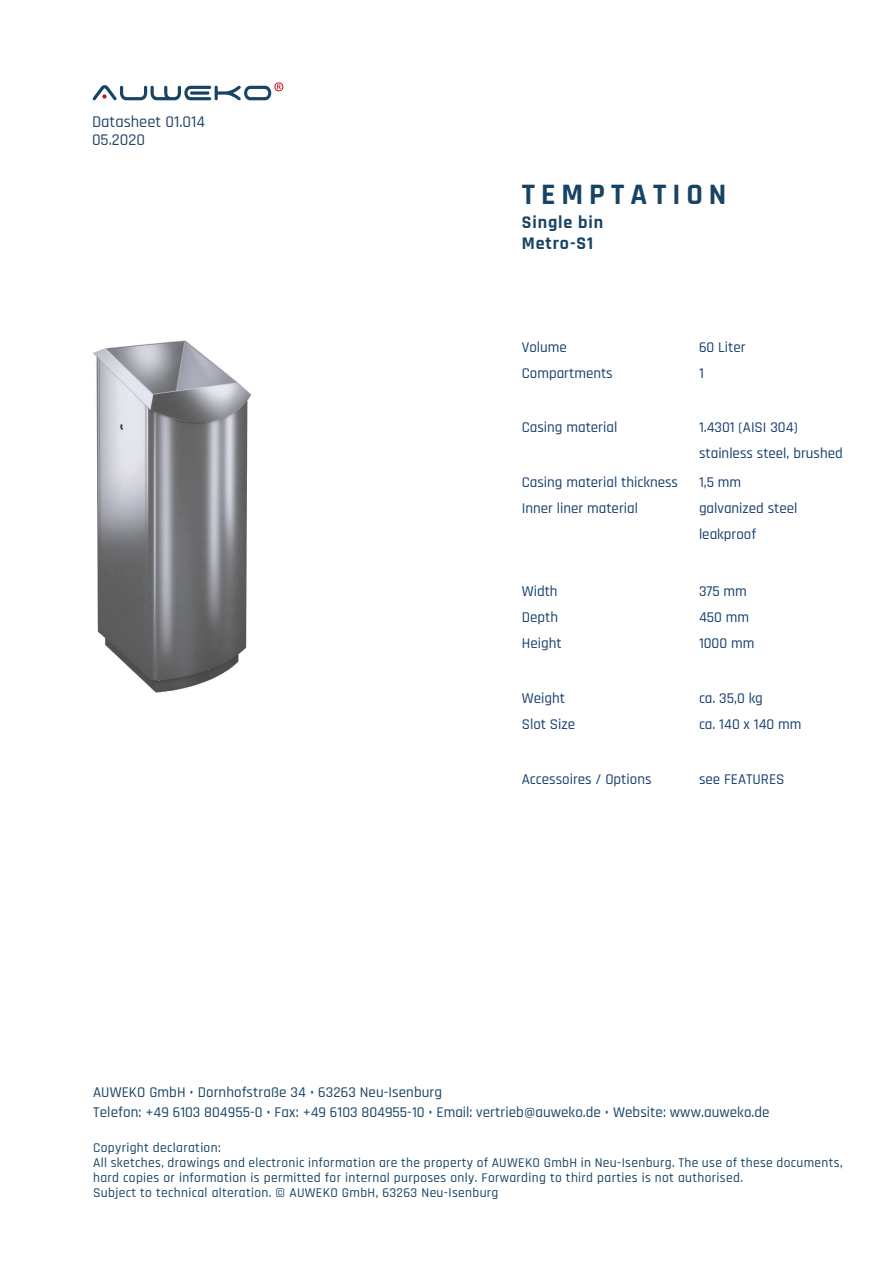
<style>
.page{position:relative;width:893px;height:1263px;background:#fff}
.page>*{position:absolute;margin:0;border:0;box-sizing:border-box;transform-origin:0 0}
.t1{font:700 30px "Rajdhani";letter-spacing:.2em;color:#184464}
.t2{font:700 18px "Rajdhani";letter-spacing:.05em;color:#184464}
.t3{font:500 16.5px "Rajdhani";color:#244667}
.t4{font:500 15px "Rajdhani";color:#163f70}
.t5{font:500 15px "Rajdhani";letter-spacing:.005em;color:#184464}
.t6{font:500 13.5px/15px "Rajdhani";letter-spacing:.025em;color:#184464}
</style>
<div class="page">
<img style="left:93px;top:340px;width:158px;height:353px">
<svg style="left:93px;top:82px;width:190px;height:18px"></svg>
<p class="t3" style="left:92px;top:113px;width:115px">Datasheet 01.014</p>
<p class="t3" style="left:92px;top:131px;width:54px">05.2020</p>
<p class="t1" style="left:522px;top:176px;width:206px">TEMPTATION</p>
<p class="t2" style="left:522px;top:211px;width:83px">Single bin</p>
<p class="t2" style="left:522px;top:233px;width:73px">Metro-S1</p>
<p class="t4" style="left:522px;top:338px;width:47px">Volume</p>
<p class="t4" style="left:699px;top:338px;width:48px">60 Liter</p>
<p class="t4" style="left:522px;top:364px;width:93px">Compartments</p>
<p class="t4" style="left:699px;top:364px;width:6px">1</p>
<p class="t4" style="left:522px;top:419px;width:97px">Casing material</p>
<p class="t4" style="left:699px;top:419px;width:100px">1.4301 (AISI 304)</p>
<p class="t4" style="left:699px;top:445px;width:145px">stainless steel, brushed</p>
<p class="t4" style="left:522px;top:473px;width:158px">Casing material thickness</p>
<p class="t4" style="left:699px;top:473px;width:44px">1,5 mm</p>
<p class="t4" style="left:522px;top:499px;width:118px">Inner liner material</p>
<p class="t4" style="left:699px;top:499px;width:100px">galvanized steel</p>
<p class="t4" style="left:699px;top:525px;width:59px">leakproof</p>
<p class="t4" style="left:522px;top:583px;width:37px">Width</p>
<p class="t4" style="left:699px;top:583px;width:49px">375 mm</p>
<p class="t4" style="left:522px;top:609px;width:38px">Depth</p>
<p class="t4" style="left:699px;top:609px;width:52px">450 mm</p>
<p class="t4" style="left:522px;top:635px;width:41px">Height</p>
<p class="t4" style="left:699px;top:635px;width:57px">1000 mm</p>
<p class="t4" style="left:522px;top:689px;width:45px">Weight</p>
<p class="t4" style="left:699px;top:689px;width:65px">ca. 35,0 kg</p>
<p class="t4" style="left:522px;top:715px;width:55px">Slot Size</p>
<p class="t4" style="left:699px;top:715px;width:104px">ca. 140 x 140 mm</p>
<p class="t4" style="left:522px;top:770px;width:131px">Accessoires / Options</p>
<p class="t4" style="left:699px;top:770px;width:87px">see FEATURES</p>
<p class="t5" style="left:93px;top:1084px;width:350px">AUWEKO GmbH • Dornhofstraße 34 • 63263 Neu-Isenburg</p>
<p class="t5" style="left:93px;top:1103px;width:678px">Telefon: +49 6103 804955-0 • Fax: +49 6103 804955-10 • Email: vertrieb@auweko.de • Website: www.auweko.de</p>
<p class="t6" style="left:93px;top:1141px;width:129px">Copyright declaration:</p>
<p class="t6" style="left:93px;top:1156px;width:751px">All sketches, drawings and electronic information are the property of AUWEKO GmbH in Neu-Isenburg. The use of these documents, hard copies or information is permitted for internal purposes only. Forwarding to third parties is not authorised.</p>
<p class="t6" style="left:93px;top:1186px;width:407px">Subject to technical alteration. © AUWEKO GmbH, 63263 Neu-Isenburg</p>
</div>
